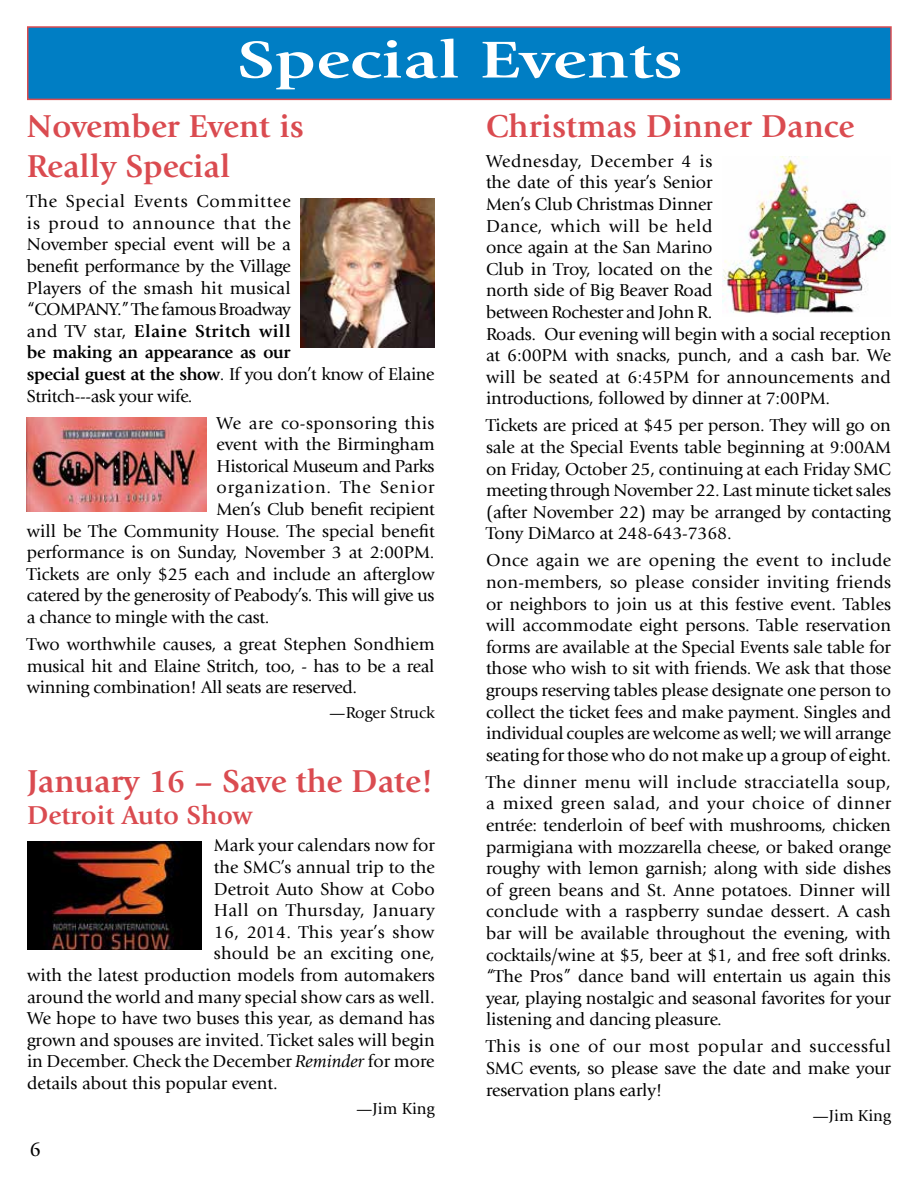
<style>
.page{position:relative;width:918px;height:1188px;background:#fff}
.page>*{position:absolute;margin:0;border:0;box-sizing:border-box;transform-origin:0 0}
.t1{font:700 54px "Giovanni";color:#fff;scale:1.3 1}
.t2{font:700 33px/39.6px "Giovanni";color:#da4b50}
.t3{font:700 27px "Giovanni";color:#da4b50}
.t4{font:21px "Giovanni";color:#000}
.t5{font:18px/21.6px "Giovanni";letter-spacing:-.005em;color:#000;text-align:justify}
.t6{font:18px "Giovanni";letter-spacing:.025em;color:#000}
.t7{font:18px "Giovanni";letter-spacing:.05em;color:#000}
.t8{font:18px "Giovanni";letter-spacing:.02em;color:#000}
.t9{font:18px "Giovanni";letter-spacing:.015em;color:#000}
.t10{font:16.5px "Giovanni";color:#000}
.s1{font-weight:700}
.s2{font-style:italic}
</style>
<div class="page">
<div style="left:27px;top:26px;width:865px;height:74px;background:#007ec4;border:2px solid #da4b50"></div>
<img style="left:300px;top:198px;width:135px;height:149px">
<img style="left:27px;top:417px;width:180px;height:95px">
<img style="left:27px;top:842px;width:174px;height:107px">
<img style="left:722px;top:157px;width:164px;height:157px">
<h1 class="t1" style="left:237px;top:28px;width:344px">Special Events</h1>
<h2 class="t2" style="left:486px;top:106px;width:370px">Christmas Dinner Dance</h2>
<p class="t5" style="left:486px;top:150px;width:407px;text-align:left">Wednesday, December 4 is<br>the date of this year’s Senior<br>Men’s Club Christmas Dinner<br>Dance, which will be held<br>once again at the San Marino<br>Club in Troy, located on the<br>north side of Big Beaver Road<br>between Rochester and John R.<br>Roads. Our evening will begin with a social reception at 6:00PM with snacks, punch, and a cash bar. We will be seated at 6:45PM for announcements and introductions, followed by dinner at 7:00PM.</p>
<p class="t5" style="left:486px;top:415px;width:406px">Tickets are priced at $45 per person. They will go on sale at the Special Events table beginning at 9:00AM on Friday, October 25, continuing at each Friday SMC meeting through November 22. Last minute ticket sales (after November 22) may be arranged by contacting Tony DiMarco at 248-643-7368.</p>
<p class="t5" style="left:486px;top:550px;width:407px">Once again we are opening the event to include non-members, so please consider inviting friends or neighbors to join us at this festive event. Tables will accommodate eight persons. Table reservation forms are available at the Special Events sale table for those who wish to sit with friends. We ask that those groups reserving tables please designate one person to collect the ticket fees and make payment. Singles and individual couples are welcome as well; we will arrange seating for those who do not make up a group of eight.</p>
<p class="t5" style="left:486px;top:771px;width:407px">The dinner menu will include stracciatella soup, a mixed green salad, and your choice of dinner entrée: tenderloin of beef with mushrooms, chicken parmigiana with mozzarella cheese, or baked orange roughy with lemon garnish; along with side dishes of green beans and St. Anne potatoes. Dinner will conclude with a raspberry sundae dessert. A cash bar will be available throughout the evening, with cocktails/wine at $5, beer at $1, and free soft drinks. “The Pros” dance band will entertain us again this year, playing nostalgic and seasonal favorites for your listening and dancing pleasure.</p>
<p class="t5" style="left:486px;top:1036px;width:406px">This is one of our most popular and successful SMC events, so please save the date and make your reservation plans early!</p>
<p class="t10" style="left:812px;top:1106px;width:80px">—Jim King</p>
<h2 class="t2" style="left:27px;top:107px;width:278px">November Event is<br>Really Special</h2>
<p class="t5" style="left:27px;top:191px;width:409px;text-align:left">The Special Events Committee<br>is proud to announce that the<br>November special event will be a<br>benefit performance by the Village<br>Players of the smash hit musical<br>“COMPANY.” The famous Broadway<br>and TV star, <span class="s1">Elaine Stritch will<br>be making an appearance as our<br>special guest at the show</span>. If you don’t know of Elaine<br>Stritch---ask your wife.</p>
<p class="t6" style="left:217px;top:413px;width:220px">We are co-sponsoring this</p>
<p class="t5" style="left:217px;top:434px;width:220px">event with the Birmingham</p>
<p class="t5" style="left:217px;top:455px;width:220px">Historical Museum and Parks</p>
<p class="t7" style="left:217px;top:477px;width:220px">organization. The Senior</p>
<p class="t5" style="left:217px;top:498px;width:220px">Men’s Club benefit recipient</p>
<p class="t5" style="left:27px;top:520px;width:409px">will be The Community House. The special benefit</p>
<p class="t5" style="left:27px;top:542px;width:409px">performance is on Sunday, November 3 at 2:00PM.</p>
<p class="t5" style="left:27px;top:563px;width:409px">Tickets are only $25 each and include an afterglow</p>
<p class="t5" style="left:27px;top:585px;width:409px">catered by the generosity of Peabody’s. This will give us</p>
<p class="t5" style="left:27px;top:606px;width:244px">a chance to mingle with the cast.</p>
<p class="t5" style="left:27px;top:633px;width:409px">Two worthwhile causes, a great Stephen Sondhiem musical hit and Elaine Stritch, too, - has to be a real winning combination! All seats are reserved.</p>
<p class="t10" style="left:329px;top:704px;width:107px">—Roger Struck</p>
<h2 class="t2" style="left:27px;top:761px;width:408px">January 16 – Save the Date!</h2>
<h3 class="t3" style="left:27px;top:800px;width:227px">Detroit Auto Show</h3>
<p class="t5" style="left:214px;top:835px;width:222px">Mark your calendars now for</p>
<p class="t5" style="left:214px;top:856px;width:222px">the SMC’s annual trip to the</p>
<p class="t5" style="left:214px;top:878px;width:222px">Detroit Auto Show at Cobo</p>
<p class="t6" style="left:214px;top:900px;width:222px">Hall on Thursday, January</p>
<p class="t8" style="left:214px;top:922px;width:222px">16, 2014. This year’s show</p>
<p class="t9" style="left:214px;top:943px;width:222px">should be an exciting one,</p>
<p class="t5" style="left:27px;top:964px;width:409px">with the latest production models from automakers</p>
<p class="t5" style="left:27px;top:986px;width:409px">around the world and many special show cars as well.</p>
<p class="t5" style="left:27px;top:1008px;width:409px">We hope to have two buses this year, as demand has</p>
<p class="t5" style="left:27px;top:1029px;width:409px">grown and spouses are invited. Ticket sales will begin</p>
<p class="t5" style="left:27px;top:1051px;width:409px">in December. Check the December <span class="s2">Reminder</span> for more</p>
<p class="t5" style="left:27px;top:1072px;width:252px">details about this popular event.</p>
<p class="t10" style="left:356px;top:1099px;width:80px">—Jim King</p>
<p class="t4" style="left:30px;top:1138px;width:13px">6</p>
</div>
